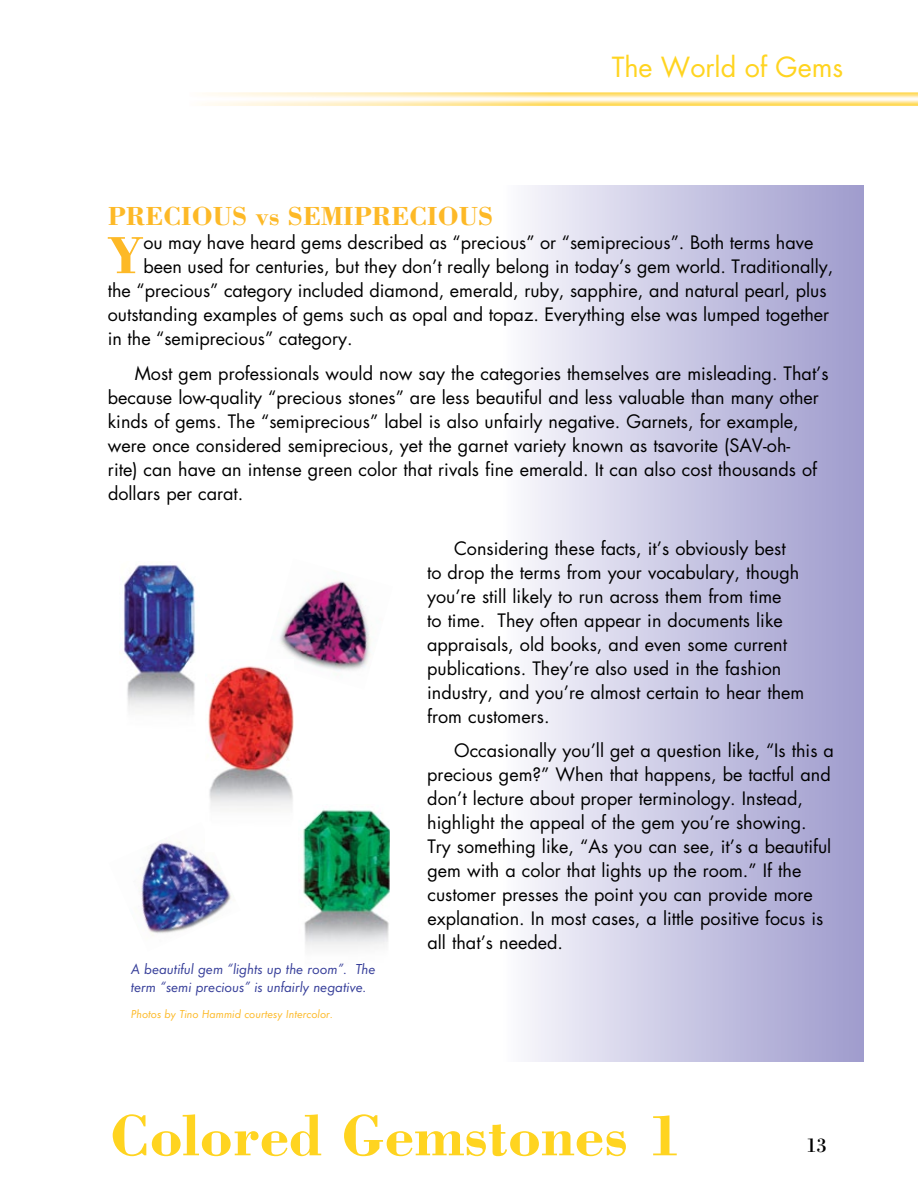
<style>
.page{position:relative;width:918px;height:1188px;background:#fff}
.page>*{position:absolute;margin:0;border:0;box-sizing:border-box;transform-origin:0 0}
.t1{font:700 60px "Bodoni";color:#ffd420}
.t2{font:700 54px "Bodoni";color:#fdb927}
.t3{font:700 27px "Bodoni";color:#fdb927}
.t4{font:27px "Futura";color:#ffd420}
.t5{font:21px "Bodoni";color:#000}
.t6{font:18px/24px "Futura";color:#000}
.t7{font:italic 15px/18px "Futura T";color:#363e99}
.t8{font:italic 12px "Futura T";color:#fdb927}
</style>
<div class="page">
<img style="left:202px;top:92px;width:716px;height:14px">
<div style="left:504px;top:185px;width:360px;height:877px;background:linear-gradient(to right,#f9f9fd,#9d9acd)"></div>
<img style="left:124px;top:565px;width:72px;height:145px">
<img style="left:141px;top:840px;width:91px;height:96px">
<img style="left:279px;top:581px;width:92px;height:90px">
<div style="left:205px;top:660px;width:89px;height:192px;background:#fff"></div>
<img style="left:208px;top:666px;width:86px;height:144px">
<img style="left:302px;top:809px;width:88px;height:139px">
<h3 class="t4" style="left:612px;top:48px;width:233px">The World of Gems</h3>
<h3 class="t3" style="left:108px;top:199px;width:384px">PRECIOUS vs SEMIPRECIOUS</h3>
<h2 class="t2" style="left:107px;top:222px;width:37px">Y</h2>
<p class="t6" style="left:143px;top:230px;width:672px">ou may have heard gems described as “precious” or “semiprecious”. Both terms have</p>
<p class="t6" style="left:143px;top:254px;width:691px">been used for centuries, but they don’t really belong in today’s gem world. Traditionally,</p>
<p class="t6" style="left:108px;top:278px;width:720px">the “precious” category included diamond, emerald, ruby, sapphire, and natural pearl, plus</p>
<p class="t6" style="left:108px;top:302px;width:723px">outstanding examples of gems such as opal and topaz. Everything else was lumped together</p>
<p class="t6" style="left:108px;top:326px;width:246px">in the “semiprecious” category.</p>
<p class="t6" style="left:108px;top:361px;width:722px;text-indent:27px">Most gem professionals would now say the categories themselves are misleading. That’s because low-quality “precious stones” are less beautiful and less valuable than many other kinds of gems. The “semiprecious” label is also unfairly negative. Garnets, for example, were once considered semiprecious, yet the garnet variety known as tsavorite (SAV-oh-<br>rite) can have an intense green color that rivals fine emerald. It can also cost thousands of dollars per carat.</p>
<p class="t6" style="left:427px;top:536px;width:379px;text-indent:27px">Considering these facts, it’s obviously best to drop the terms from your vocabulary, though you’re still likely to run across them from time<br>to time. They often appear in documents like appraisals, old books, and even some current publications. They’re also used in the fashion industry, and you’re almost certain to hear them from customers.</p>
<p class="t6" style="left:427px;top:739px;width:408px;text-indent:27px">Occasionally you’ll get a question like, “Is this a precious gem?” When that happens, be tactful and don’t lecture about proper terminology. Instead, highlight the appeal of the gem you’re showing.<br>Try something like, “As you can see, it’s a beautiful gem with a color that lights up the room.” If the customer presses the point you can provide more explanation. In most cases, a little positive focus is all that’s needed.</p>
<p class="t7" style="left:131px;top:960px;width:246px">A beautiful gem “lights up the room”. The term “semi precious” is unfairly negative.</p>
<p class="t8" style="left:131px;top:1007px;width:204px">Photos by Tino Hammid courtesy Intercolor.</p>
<h1 class="t1" style="left:110px;top:1098px;width:575px">Colored Gemstones 1</h1>
<p class="t5" style="left:806px;top:1132px;width:22px">13</p>
</div>
